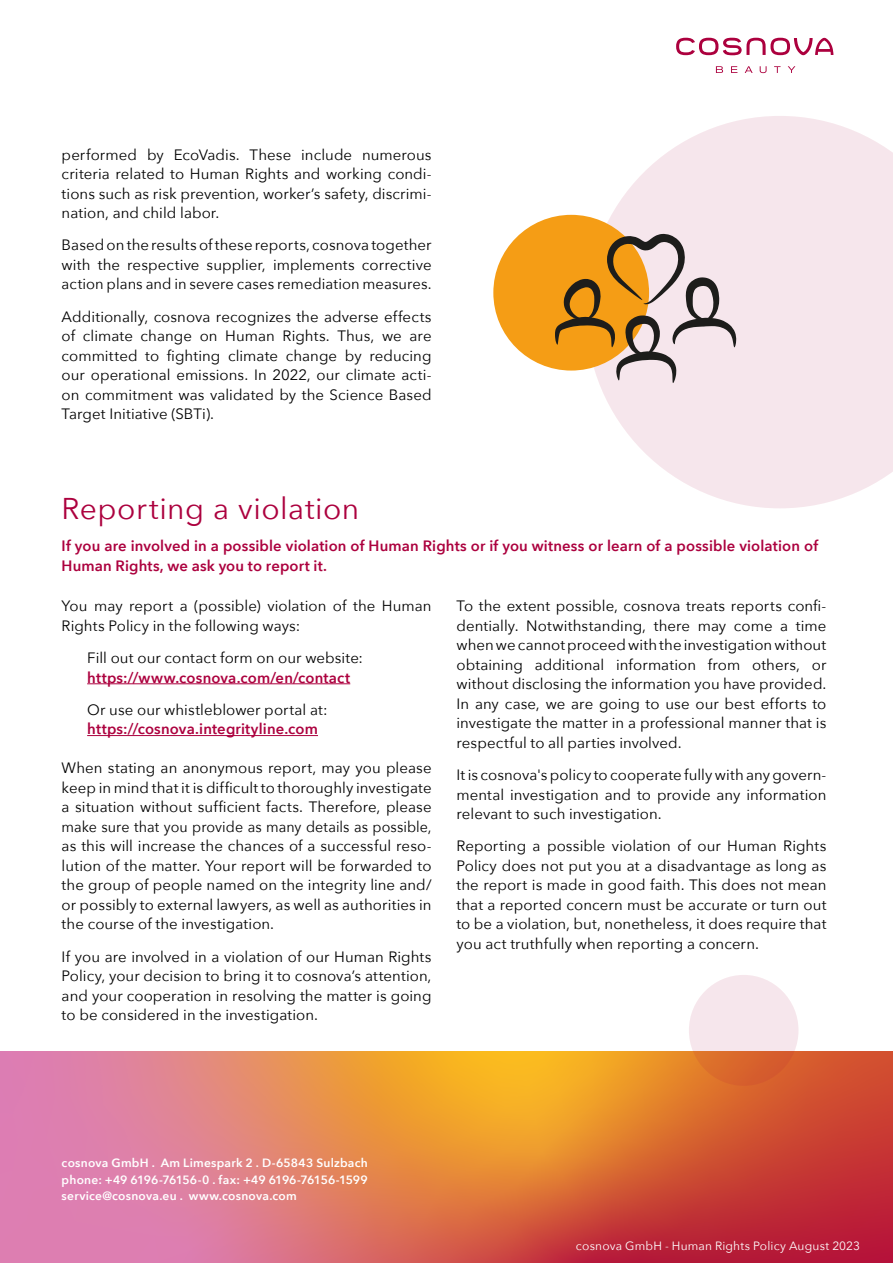
<style>
.page{position:relative;width:893px;height:1263px;background:#fff}
.page>*{position:absolute;margin:0;border:0;box-sizing:border-box;transform-origin:0 0}
.t1{font:30px "Avenir Next";letter-spacing:.015em;color:#ac003e}
.t2{font:15px/19.5px "Avenir Next";letter-spacing:.005em;color:#000;text-align:justify}
.t3{font:600 15px/19.5px "Avenir Next";letter-spacing:.01em;color:#ac003e}
.t4{font:600 12px/16.5px "Avenir Next";letter-spacing:.015em;color:#fff;text-align:justify}
.t5{font:12px "Avenir Next";letter-spacing:.015em;color:#fff}
</style>
<div class="page">
<svg style="left:0;top:1051px;width:893px;height:212px;background:#db7159"></svg>
<svg style="left:586px;top:116px;width:307px;height:392px;fill:#f6e6ec"></svg>
<svg style="left:689px;top:975px;width:109px;height:111px;background:#edc2b8"></svg>
<hr style="left:87px;top:683px;width:263px;height:1px;background:#ac003e">
<hr style="left:87px;top:735px;width:231px;height:1px;background:#ac003e">
<div style="left:493px;top:215px;width:156px;height:156px;background:#f59d15;border-radius:50%"></div>
<svg style="left:555px;top:234px;width:181px;height:149px"></svg>
<svg style="left:676px;top:38px;width:157px;height:17px"></svg>
<svg style="left:716px;top:66px;width:7px;height:7px"></svg>
<svg style="left:731px;top:66px;width:6px;height:7px"></svg>
<svg style="left:745px;top:66px;width:8px;height:7px"></svg>
<svg style="left:760px;top:66px;width:6px;height:7px"></svg>
<svg style="left:774px;top:66px;width:6px;height:7px"></svg>
<svg style="left:788px;top:66px;width:7px;height:7px"></svg>
<p class="t2" style="left:62px;top:144px;width:371px">performed by EcoVadis. These include numerous criteria related to Human Rights and working condi&shy;tions such as risk prevention, worker’s safety, discrimi&shy;nation, and child labor.</p>
<p class="t2" style="left:62px;top:235px;width:371px">Based on the results of these reports, cosnova together with the respective supplier, implements corrective action plans and in severe cases remediation measures.</p>
<p class="t2" style="left:62px;top:306px;width:371px">Additionally, cosnova recognizes the adverse effects of climate change on Human Rights. Thus, we are committed to fighting climate change by reducing our operational emissions. In 2022, our climate acti&shy;on commitment was validated by the Science Based Target Initiative (SBTi).</p>
<h1 class="t1" style="left:62px;top:483px;width:299px">Reporting a violation</h1>
<p class="t3" style="left:62px;top:536px;width:758px">If you are involved in a possible violation of Human Rights or if you witness or learn of a possible violation of<br>Human Rights, we ask you to report it.</p>
<p class="t2" style="left:62px;top:596px;width:371px">You may report a (possible) violation of the Human<br>Rights Policy in the following ways:</p>
<p class="t2" style="left:87px;top:647px;width:277px">Fill out our contact form on our website:</p>
<p class="t3" style="left:87px;top:667px;width:265px">https://www.cosnova.com/en/contact</p>
<p class="t2" style="left:87px;top:699px;width:242px">Or use our whistleblower portal at:</p>
<p class="t3" style="left:87px;top:719px;width:232px">https://cosnova.integrityline.com</p>
<p class="t2" style="left:62px;top:758px;width:371px">When stating an anonymous report, may you please keep in mind that it is difficult to thoroughly investigate a situation without sufficient facts. Therefore, please make sure that you provide as many details as possible, as this will increase the chances of a successful reso&shy;lution of the matter. Your report will be forwarded to the group of people named on the integrity line and/ or possibly to external lawyers, as well as authorities in the course of the investigation.</p>
<p class="t2" style="left:62px;top:946px;width:371px">If you are involved in a violation of our Human Rights Policy, your decision to bring it to cosnova’s attention, and your cooperation in resolving the matter is going to be considered in the investigation.</p>
<p class="t2" style="left:456px;top:596px;width:371px">To the extent possible, cosnova treats reports confi&shy;dentially. Notwithstanding, there may come a time when we cannot proceed with the investigation without obtaining additional information from others, or without disclosing the information you have provided.<br>In any case, we are going to use our best efforts to investigate the matter in a professional manner that is respectful to all parties involved.</p>
<p class="t2" style="left:456px;top:764px;width:371px">It is cosnova's policy to cooperate fully with any govern&shy;mental investigation and to provide any information relevant to such investigation.</p>
<p class="t2" style="left:456px;top:836px;width:371px">Reporting a possible violation of our Human Rights Policy does not put you at a disadvantage as long as the report is made in good faith. This does not mean that a reported concern must be accurate or turn out to be a violation, but, nonetheless, it does require that you act truthfully when reporting a concern.</p>
<p class="t4" style="left:62px;top:1154px;width:308px">cosnova GmbH . Am Limespark 2 . D-65843 Sulzbach phone: +49 6196-76156-0 . fax: +49 6196-76156-1599 service@cosnova.eu . www.cosnova.com</p>
<p class="t5" style="left:576px;top:1236px;width:286px">cosnova GmbH - Human Rights Policy August 2023</p>
</div>
